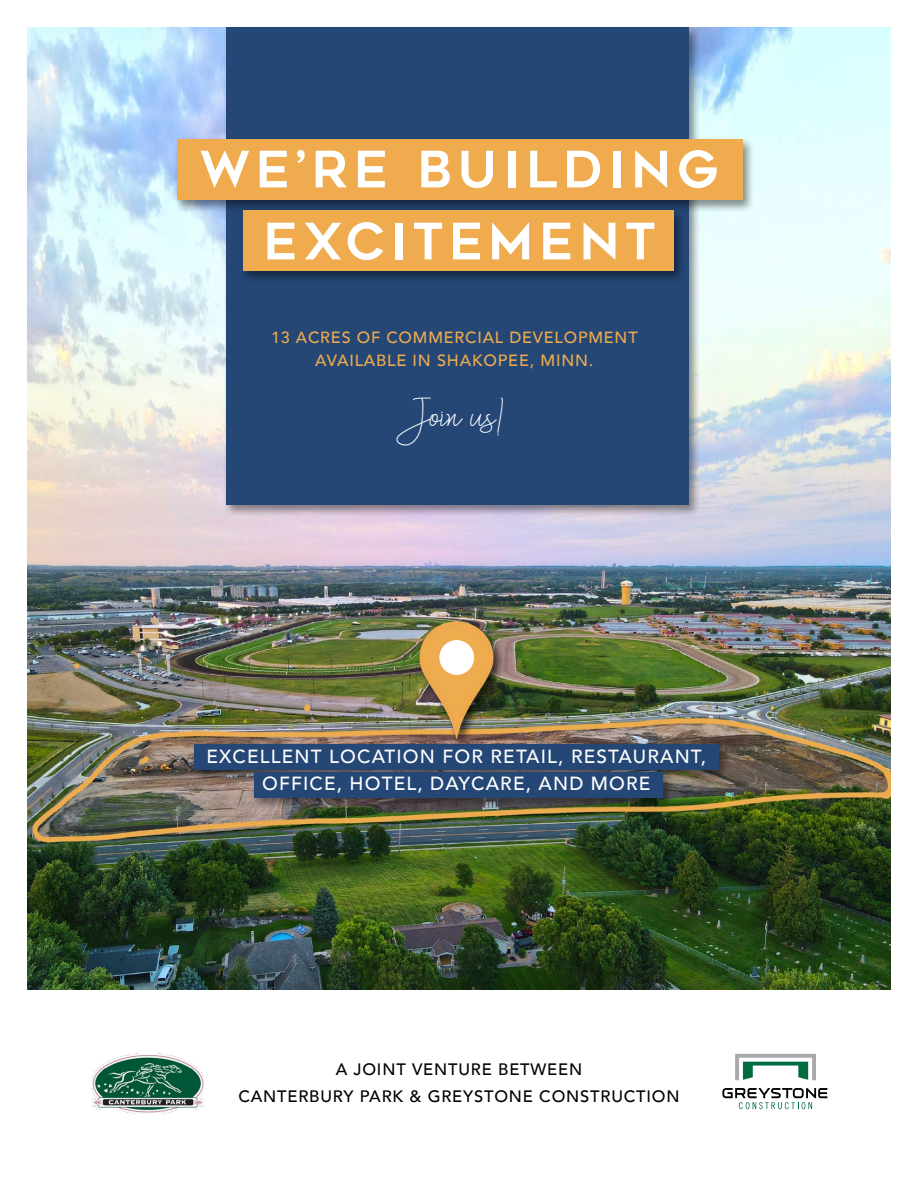
<style>
.page{position:relative;width:918px;height:1188px;background:#fff}
.page>*{position:absolute;margin:0;border:0;box-sizing:border-box;transform-origin:0 0}
.t1{font:50.25px/72px "Geometos";letter-spacing:.12em;color:#fff;text-align:center}
.t2{font:35.7px "Dallastic";color:#fff}
.t3{font:500 18.9px/27.6px "Avenir";letter-spacing:.06em;color:#fff;text-align:center}
.t4{font:500 16.5px/27px "Avenir";letter-spacing:.05em;color:#000;text-align:center}
.t5{font:500 16.2px/23.1px "Avenir";letter-spacing:.05em;color:#efab4e;text-align:center}
</style>
<div class="page">
<img style="left:28px;top:27px;width:863px;height:962px">
<div style="left:190px;top:741px;width:540px;height:42px;background:#000;opacity:.44"></div>
<div style="left:194px;top:744px;width:525px;height:26px;background:#254776"></div>
<div style="left:250px;top:770px;width:425px;height:41px;background:#000;opacity:.44"></div>
<div style="left:254px;top:772px;width:409px;height:26px;background:#254776"></div>
<div style="left:417px;top:619px;width:88px;height:131px;background:#000;opacity:.69"></div>
<img style="left:389px;top:622px;width:135px;height:119px">
<div style="left:439px;top:640px;width:35px;height:35px;background:#fff;border-radius:50%"></div>
<svg style="left:722px;top:1088px;width:105px;height:21px"></svg>
<svg style="left:735px;top:1054px;width:81px;height:26px"></svg>
<img style="left:91px;top:1054px;width:113px;height:59px">
<div style="left:223px;top:25px;width:478px;height:493px;background:#000;opacity:.44"></div>
<div style="left:227px;top:27px;width:462px;height:478px;background:#254776"></div>
<div style="left:174px;top:137px;width:581px;height:76px;background:#000;opacity:.44"></div>
<div style="left:177px;top:139px;width:566px;height:61px;background:#efab4e"></div>
<div style="left:239px;top:208px;width:447px;height:76px;background:#000;opacity:.44"></div>
<div style="left:243px;top:210px;width:431px;height:61px;background:#efab4e"></div>
<h1 class="t1" style="left:200px;top:134px;width:520px">WE’RE BUILDING<br>EXCITEMENT</h1>
<p class="t5" style="left:271px;top:325px;width:368px">13 ACRES OF COMMERCIAL DEVELOPMENT<br>AVAILABLE IN SHAKOPEE, MINN.</p>
<h2 class="t2" style="left:411px;top:393px;width:93px">Join us!</h2>
<p class="t3" style="left:206px;top:741px;width:501px">EXCELLENT LOCATION FOR RETAIL, RESTAURANT,<br>OFFICE, HOTEL, DAYCARE, AND MORE</p>
<p class="t4" style="left:238px;top:1055px;width:443px">A JOINT VENTURE BETWEEN<br>CANTERBURY PARK &amp; GREYSTONE CONSTRUCTION</p>
</div>
